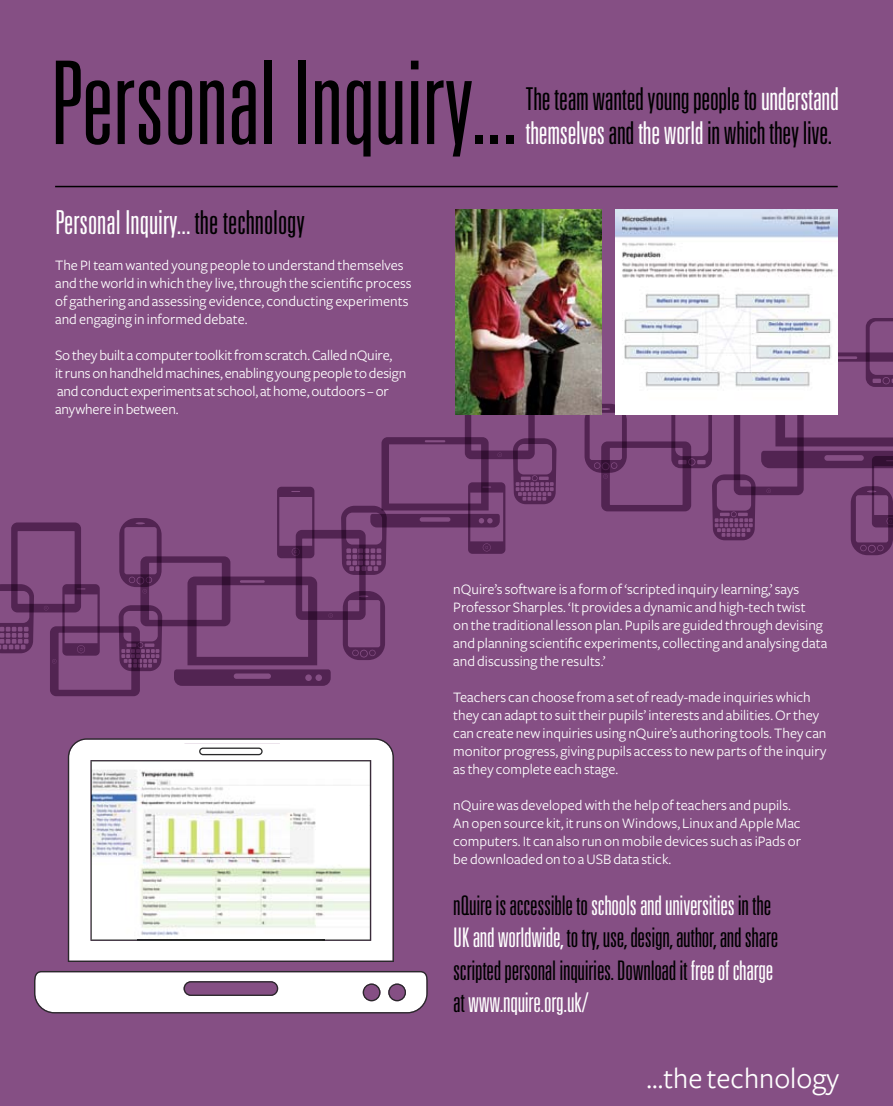
<style>
.page{position:relative;width:893px;height:1106px;background:#fff}
.page>*{position:absolute;margin:0;border:0;box-sizing:border-box;transform-origin:0 0}
.t1{font:300 ultra-condensed 115.5px "Univers LT Std";letter-spacing:-.005em;color:#000}
.t2{font:300 ultra-condensed 33px "Univers LT Std";color:#fff}
.t3{font:300 ultra-condensed 31.5px/34.5px "Univers LT Std";letter-spacing:-.01em;color:#000}
.t4{font:30px "Freight Sans";color:#fff}
.t5{font:300 ultra-condensed 27px/32.4px "Univers LT Std";letter-spacing:-.01em;color:#000}
.t6{font:15px/18px "Freight Sans";color:#fff}
.s1{color:#fff}
.s2{color:#000}
</style>
<div class="page">
<div style="left:0;top:0;width:893px;height:1054px;background:#854f84"></div>
<svg style="left:585px;top:318px;width:308px;height:237px"></svg>
<svg style="left:0;top:414px;width:556px;height:282px"></svg>
<div style="left:0;top:1046px;width:893px;height:60px;background:#854f84"></div>
<hr style="left:55px;top:186px;width:783px;height:1px;background:#000">
<img style="left:455px;top:209px;width:146px;height:205px">
<img style="left:615px;top:209px;width:223px;height:205px">
<svg style="left:68px;top:738px;width:326px;height:224px;background:#ecede8"></svg>
<img style="left:91px;top:760px;width:279px;height:45px">
<img style="left:91px;top:805px;width:47px;height:135px">
<img style="left:324px;top:805px;width:46px;height:135px">
<img style="left:138px;top:939px;width:186px;height:1px">
<svg style="left:184px;top:743px;width:96px;height:14px"></svg>
<svg style="left:34px;top:971px;width:394px;height:42px;background:#e0dae0"></svg>
<h1 class="t1" style="left:50px;top:43px;width:469px">Personal Inquiry...</h1>
<h3 class="t3" style="left:526px;top:81px;width:315px">The team wanted young people to <span class="s1">understand themselves</span> and <span class="s1">the world</span> in which they live.</h3>
<h2 class="t2" style="left:55px;top:205px;width:251px">Personal Inquiry... <span class="s2">the technology</span></h2>
<p class="t6" style="left:55px;top:256px;width:358px">The PI team wanted young people to understand themselves and the world in which they live, through the scientific process of gathering and assessing evidence, conducting experiments and engaging in informed debate.</p>
<p class="t6" style="left:55px;top:346px;width:353px">So they built a computer toolkit from scratch. Called nQuire,<br>it runs on handheld machines, enabling young people to design and conduct experiments at school, at home, outdoors – or anywhere in between.</p>
<p class="t6" style="left:453px;top:580px;width:376px">nQuire’s software is a form of ‘scripted inquiry learning,’ says Professor Sharples. ‘It provides a dynamic and high-tech twist<br>on the traditional lesson plan. Pupils are guided through devising and planning scientific experiments, collecting and analysing data and discussing the results.’</p>
<p class="t6" style="left:453px;top:688px;width:375px">Teachers can choose from a set of ready-made inquiries which they can adapt to suit their pupils’ interests and abilities. Or they can create new inquiries using nQuire’s authoring tools. They can monitor progress, giving pupils access to new parts of the inquiry as they complete each stage.</p>
<p class="t6" style="left:453px;top:796px;width:349px">nQuire was developed with the help of teachers and pupils.<br>An open source kit, it runs on Windows, Linux and Apple Mac computers. It can also run on mobile devices such as iPads or be downloaded on to a USB data stick.</p>
<h3 class="t5" style="left:453px;top:889px;width:327px">nQuire is accessible to <span class="s1">schools and universities</span> in the <span class="s1">UK and worldwide,</span> to try, use, design, author, and share scripted personal inquiries. Download it <span class="s1">free of charge </span>at <span class="s1">www.nquire.org.uk/</span></h3>
<h3 class="t4" style="left:647px;top:1061px;width:194px">...the technology</h3>
</div>
